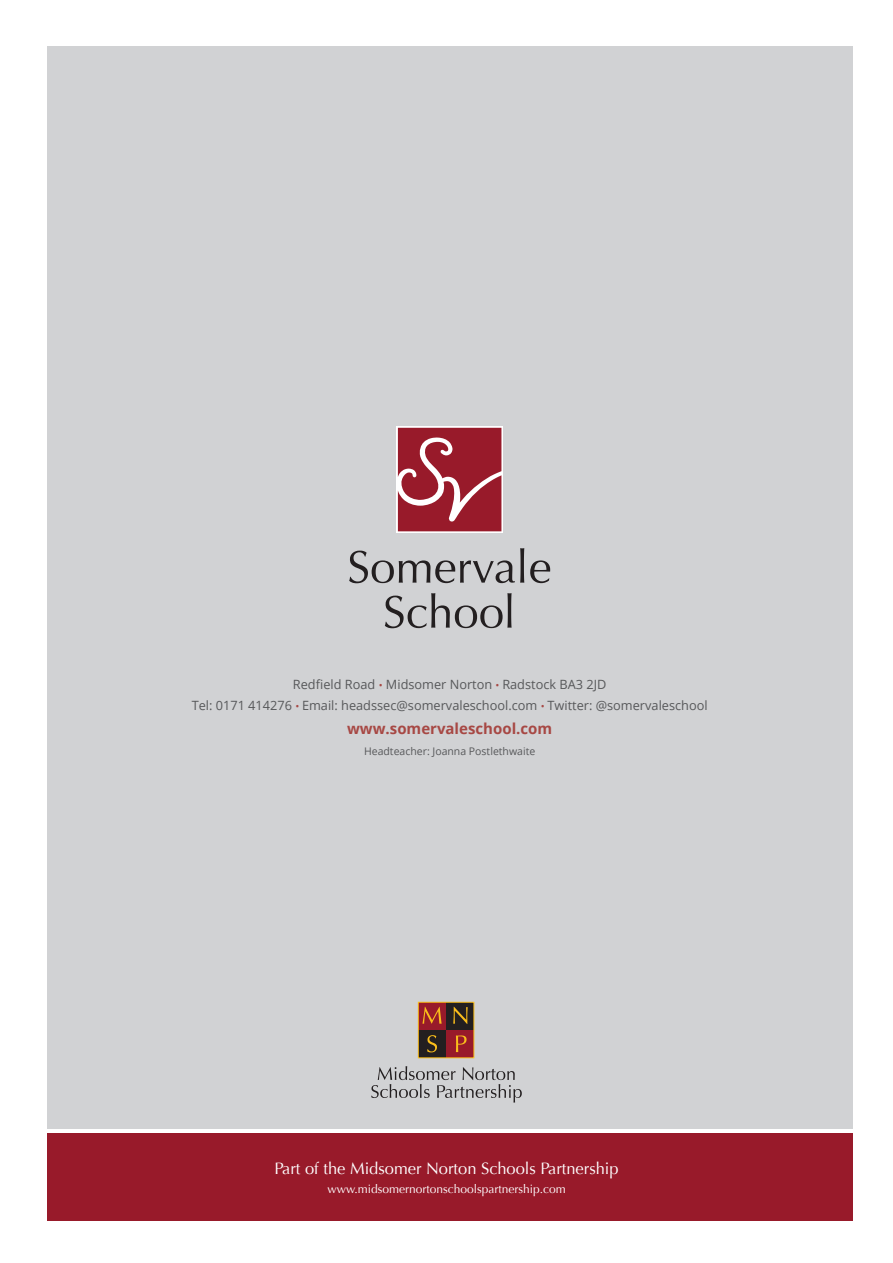
<style>
.page{position:relative;width:893px;height:1263px;background:#fff}
.page>*{position:absolute;margin:0;border:0;box-sizing:border-box;transform-origin:0 0}
.t1{font:16.5px "Optima";color:#fff}
.t2{font:700 15px "Open Sans";color:#a74844}
.t3{font:12.75px/21px "Open Sans";color:#57585a;text-align:center}
.t4{font:12px "Optima";color:#fff}
.t5{font:10.5px "Open Sans";color:#57585a}
.s1{font-size:10.5px;color:#a74844}
</style>
<div class="page">
<div style="left:47px;top:47px;width:806px;height:1082px;background:#d1d2d4"></div>
<div style="left:47px;top:1133px;width:806px;height:87px;background:#981a2a"></div>
<svg style="left:349px;top:548px;width:175px;height:35px"></svg>
<svg style="left:530px;top:560px;width:20px;height:23px"></svg>
<svg style="left:385px;top:593px;width:127px;height:35px"></svg>
<div style="left:418px;top:1002px;width:28px;height:28px;background:#981a2a"></div>
<svg style="left:422px;top:1007px;width:20px;height:17px"></svg>
<div style="left:447px;top:1002px;width:27px;height:28px;background:#231f20"></div>
<svg style="left:453px;top:1007px;width:15px;height:17px"></svg>
<div style="left:418px;top:1030px;width:28px;height:28px;background:#231f20"></div>
<svg style="left:427px;top:1035px;width:10px;height:17px"></svg>
<div style="left:447px;top:1030px;width:27px;height:28px;background:#981a2a"></div>
<svg style="left:456px;top:1035px;width:11px;height:17px"></svg>
<div style="left:418px;top:1002px;width:56px;height:56px;border:1px solid #f9bd1b"></div>
<svg style="left:371px;top:1066px;width:151px;height:36px"></svg>
<svg style="left:397px;top:427px;width:106px;height:106px"></svg>
<svg style="left:398px;top:428px;width:103px;height:103px;background:#a63947"></svg>
<p class="t3" style="left:192px;top:674px;width:517px">Redfield Road <span class="s1">•</span> Midsomer Norton <span class="s1">•</span> Radstock BA3 2JD<br>Tel: 0171 414276 <span class="s1">•</span> Email: headssec@somervaleschool.com <span class="s1">•</span> Twitter: @somervaleschool</p>
<p class="t2" style="left:347px;top:718px;width:207px">www.somervaleschool.com</p>
<p class="t5" style="left:364px;top:744px;width:173px">Headteacher: Joanna Postlethwaite</p>
<p class="t1" style="left:274px;top:1159px;width:346px">Part of the Midsomer Norton Schools Partnership</p>
<p class="t4" style="left:327px;top:1182px;width:240px">www.midsomernortonschoolspartnership.com</p>
</div>
